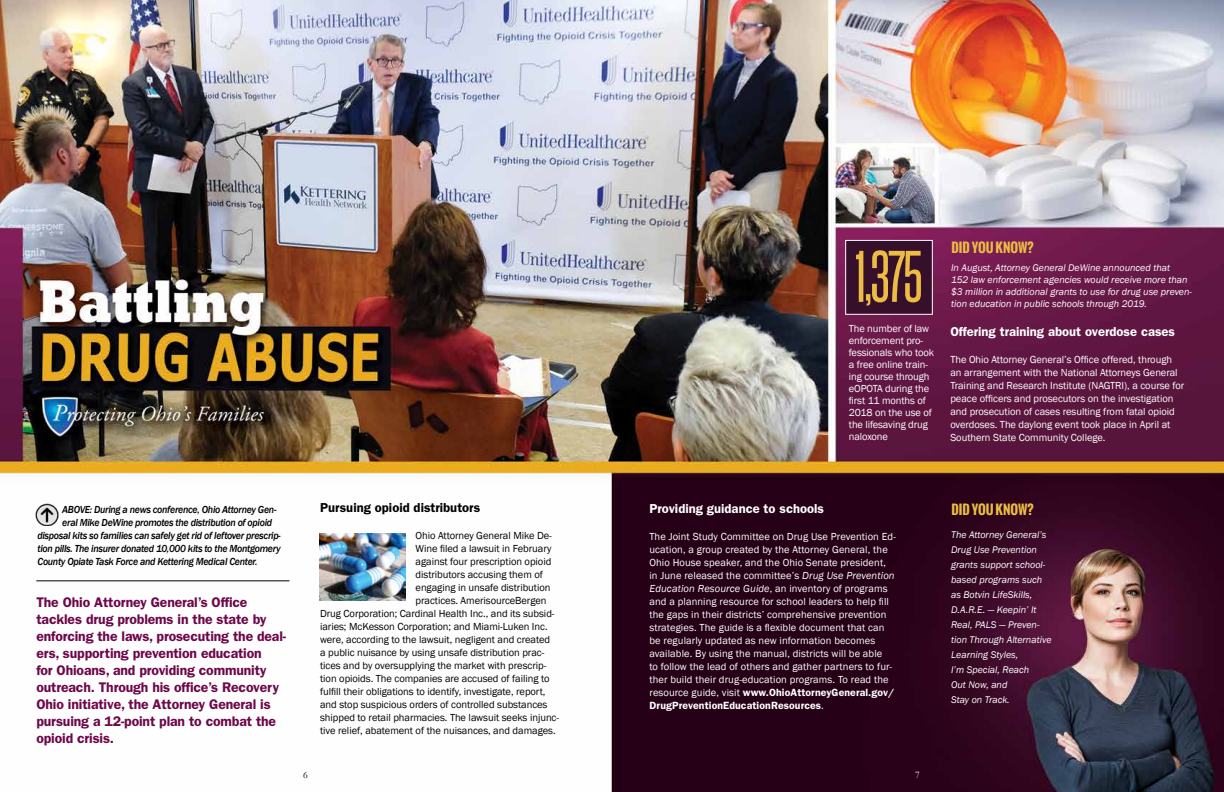
<style>
.page{position:relative;width:1224px;height:792px;background:#fff}
.page>*{position:absolute;margin:0;border:0;box-sizing:border-box;transform-origin:0 0}
.t1{font:62px "Steelfish Rg";color:#ecbd44}
.t2{font:600 14px/17px "ITC Franklin Gothic Std";letter-spacing:-.01em;color:#6d0749}
.t3{font:600 13px "ITC Franklin Gothic Std";color:#fff}
.t4{font:600 13px "ITC Franklin Gothic Std";color:#000}
.t5{font:700 13px "Oswald";color:#ecbd44}
.t6{font:10.5px/13px "Franklin Gothic";letter-spacing:-.005em;color:#fff}
.t7{font:10.5px "Franklin Gothic";letter-spacing:-.005em;color:#000}
.t8{font:italic 500 10.5px "Franklin Gothic";letter-spacing:-.03em;color:#000;scale:.95 1}
.t9{font:600 10.5px/13px "ITC Franklin Gothic Std";letter-spacing:.01em;color:#fff}
.t10{font:italic 10px/15px "Franklin Gothic";color:#fff}
.t11{font:10px "Garamond";color:#fff}
.t12{font:10px "Garamond";color:#000}
.s1{font-style:italic}
.s2{font-family:"Franklin Gothic";font-weight:400}
</style>
<div class="page">
<img style="left:0;top:0;width:1224px;height:792px">
<svg style="left:933px;top:172px;width:4px;height:5px"></svg>
<hr style="left:36px;top:580px;width:253px;height:1px;background:#000">
<div style="left:845px;top:240px;width:88px;height:75px;background:#360f2b;border:1px solid #fff"></div>
<img style="left:320px;top:534px;width:85px;height:66px">
<img style="left:35px;top:502px;width:25px;height:24px">
<p class="t8" style="left:62px;top:503px;width:227px">ABOVE: During a news conference, Ohio Attorney Gen-</p>
<p class="t8" style="left:62px;top:516px;width:222px">eral Mike DeWine promotes the distribution of opioid</p>
<p class="t8" style="left:37px;top:529px;width:258px">disposal kits so families can safely get rid of leftover prescrip-</p>
<p class="t8" style="left:37px;top:542px;width:258px">tion pills. The insurer donated 10,000 kits to the Montgomery</p>
<p class="t8" style="left:37px;top:555px;width:233px">County Opiate Task Force and Kettering Medical Center.</p>
<p class="t2" style="left:36px;top:594px;width:251px">The Ohio Attorney General’s Office tackles drug problems in the state by enforcing the laws, prosecuting the deal&shy;ers, supporting prevention education<br>for Ohioans, and providing community outreach. Through his office’s Recovery Ohio initiative, the Attorney General is pursuing a 12-point plan to combat the opioid crisis.</p>
<p class="t4" style="left:320px;top:500px;width:162px">Pursuing opioid distributors</p>
<p class="t7" style="left:416px;top:529px;width:137px">Ohio Attorney General Mike De-</p>
<p class="t7" style="left:416px;top:542px;width:137px">Wine filed a lawsuit in February</p>
<p class="t7" style="left:416px;top:555px;width:137px">against four prescription opioid</p>
<p class="t7" style="left:416px;top:568px;width:129px">distributors accusing them of</p>
<p class="t7" style="left:416px;top:581px;width:136px">engaging in unsafe distribution</p>
<p class="t7" style="left:416px;top:594px;width:132px">practices. AmerisourceBergen</p>
<p class="t7" style="left:320px;top:607px;width:236px">Drug Corporation; Cardinal Health Inc., and its subsid-</p>
<p class="t7" style="left:320px;top:620px;width:229px">iaries; McKesson Corporation; and Miami-Luken Inc.</p>
<p class="t7" style="left:320px;top:633px;width:232px">were, according to the lawsuit, negligent and created</p>
<p class="t7" style="left:320px;top:646px;width:226px">a public nuisance by using unsafe distribution prac-</p>
<p class="t7" style="left:320px;top:659px;width:228px">tices and by oversupplying the market with prescrip-</p>
<p class="t7" style="left:320px;top:672px;width:231px">tion opioids. The companies are accused of failing to</p>
<p class="t7" style="left:320px;top:685px;width:227px">fulfill their obligations to identify, investigate, report,</p>
<p class="t7" style="left:320px;top:698px;width:229px">and stop suspicious orders of controlled substances</p>
<p class="t7" style="left:320px;top:711px;width:240px">shipped to retail pharmacies. The lawsuit seeks injunc-</p>
<p class="t7" style="left:320px;top:724px;width:237px">tive relief, abatement of the nuisances, and damages.</p>
<p class="t12" style="left:303px;top:769px;width:6px">6</p>
<h1 class="t1" style="left:855px;top:239px;width:69px">1,375</h1>
<p class="t6" style="left:849px;top:322px;width:87px;line-height:12px">The number of law enforcement pro&shy;fessionals who took a free online train&shy;ing course through eOPOTA during the first 11 months of<br>2018 on the use of the lifesaving drug naloxone</p>
<p class="t5" style="left:951px;top:238px;width:84px">DID YOU KNOW?</p>
<p class="t10" style="left:951px;top:262px;width:242px;line-height:12px">In August, Attorney General DeWine announced that<br>152 law enforcement agencies would receive more than $3 million in additional grants to use for drug use preven&shy;tion education in public schools through 2019.</p>
<p class="t3" style="left:950px;top:324px;width:226px">Offering training about overdose cases</p>
<p class="t6" style="left:950px;top:353px;width:235px">The Ohio Attorney General’s Office offered, through an arrangement with the National Attorneys General Training and Research Institute (NAGTRI), a course for peace officers and prosecutors on the investigation and prosecution of cases resulting from fatal opioid overdoses. The daylong event took place in April at Southern State Community College.</p>
<p class="t3" style="left:649px;top:500px;width:176px">Providing guidance to schools</p>
<p class="t6" style="left:649px;top:530px;width:248px">The Joint Study Committee on Drug Use Prevention Ed&shy;ucation, a group created by the Attorney General, the Ohio House speaker, and the Ohio Senate president, in June released the committee’s <span class="s1">Drug Use Prevention Education Resource Guide</span>, an inventory of programs and a planning resource for school leaders to help fill the gaps in their districts’ comprehensive prevention strategies. The guide is a flexible document that can be regularly updated as new information becomes available. By using the manual, districts will be able<br>to follow the lead of others and gather partners to fur&shy;ther build their drug-education programs. To read the</p>
<p class="t9" style="left:649px;top:686px;width:247px"><span class="s2">resource guide, visit</span> www.OhioAttorneyGeneral.gov/<br>DrugPreventionEducationResources<span class="s2">.</span></p>
<p class="t5" style="left:951px;top:499px;width:84px">DID YOU KNOW?</p>
<p class="t10" style="left:951px;top:528px;width:102px">The Attorney General’s<br>Drug Use Prevention grants support school&shy;based programs such as Botvin LifeSkills,<br>D.A.R.E. — Keepin’ It<br>Real, PALS — Preven&shy;tion Through Alternative<br>Learning Styles,<br>I’m Special, Reach<br>Out Now, and<br>Stay on Track.</p>
<p class="t11" style="left:915px;top:769px;width:6px">7</p>
</div>
